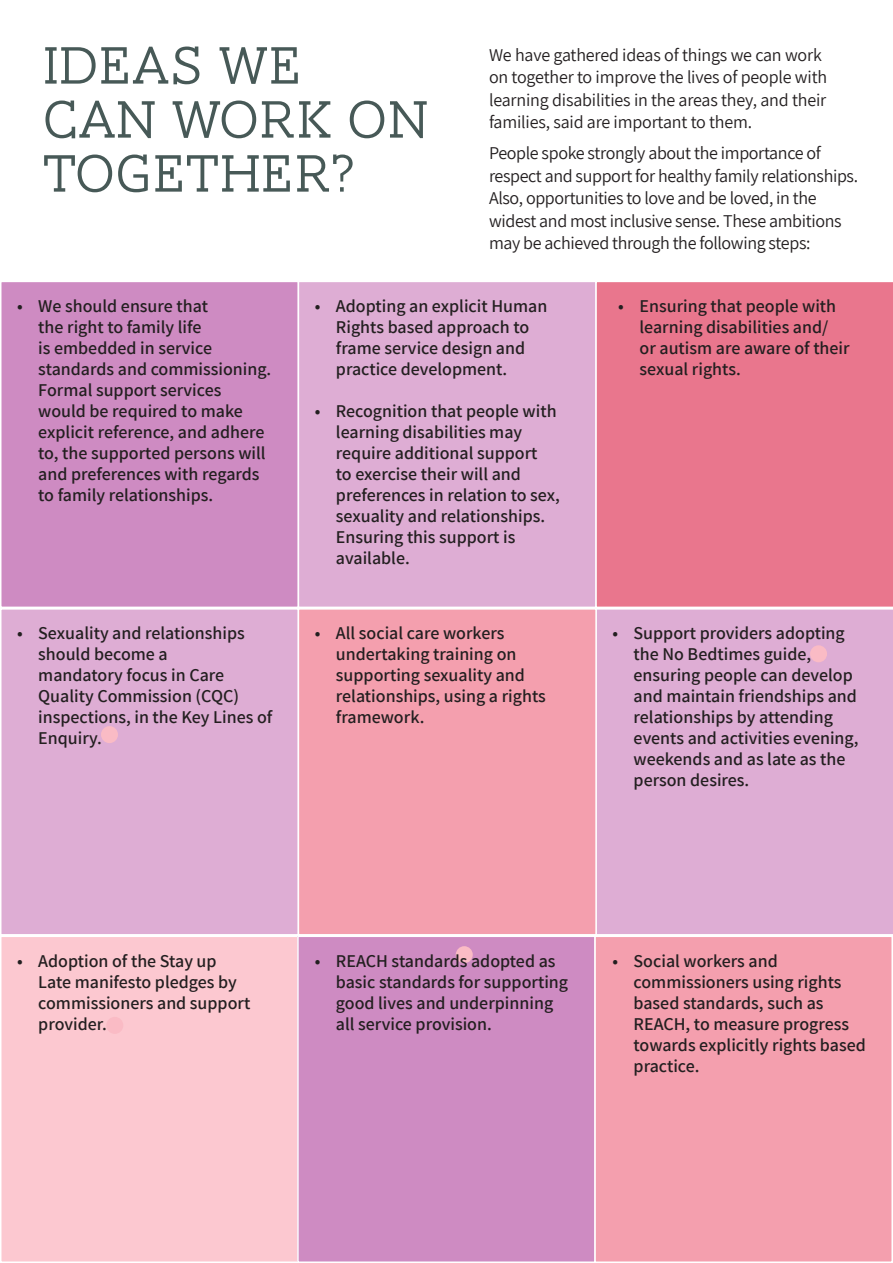
<style>
.page{position:relative;width:893px;height:1263px;background:#fff}
.page>*{position:absolute;margin:0;border:0;box-sizing:border-box;transform-origin:0 0}
.title_1{font:300 54px/54px "AW Conqueror Slab";color:#475957}
.box_bullets{font:600 18px/21px "Assistant";color:#231f20}
.text{font:18px/22.5px "Assistant";letter-spacing:-.02em;color:#231f20}
</style>
<div class="page">
<div style="left:597px;top:609px;width:296px;height:325px;background:#deadd4"></div>
<div style="left:810px;top:645px;width:17px;height:17px;background:#fabbc5;border-radius:50%"></div>
<div style="left:1px;top:281px;width:297px;height:326px;background:#ce8bc2"></div>
<div style="left:0;top:281px;width:299px;height:327px;border:2px solid #fff"></div>
<div style="left:298px;top:281px;width:299px;height:327px;background:#deadd4;border:2px solid #fff"></div>
<div style="left:595px;top:281px;width:298px;height:327px;background:#e9768d"></div>
<div style="left:1px;top:609px;width:297px;height:326px;background:#deadd4"></div>
<div style="left:0;top:608px;width:299px;height:327px;border:2px solid #fff"></div>
<div style="left:298px;top:608px;width:299px;height:327px;background:#f49fae;border:2px solid #fff"></div>
<div style="left:1px;top:936px;width:297px;height:326px;background:#fcc8d0"></div>
<div style="left:0;top:935px;width:299px;height:328px;border:2px solid #fff"></div>
<div style="left:298px;top:936px;width:297px;height:326px;background:#ce8bc2"></div>
<div style="left:297px;top:935px;width:299px;height:328px;border:2px solid #fff"></div>
<div style="left:595px;top:936px;width:297px;height:326px;background:#f49fae"></div>
<div style="left:594px;top:935px;width:299px;height:328px;border:2px solid #fff"></div>
<div style="left:101px;top:726px;width:17px;height:17px;background:#fabbc5;border-radius:50%"></div>
<div style="left:106px;top:1017px;width:17px;height:17px;background:#fabbc5;border-radius:50%"></div>
<div style="left:456px;top:946px;width:17px;height:17px;background:#fabbc5;border-radius:50%"></div>
<p class="title_1" style="left:43px;top:39px;width:388px">IDEAS WE<br>CAN WORK ON<br>TOGETHER?</p>
<p class="text" style="left:489px;top:43px;width:340px">We have gathered ideas of things we can work on together to improve the lives of people with learning disabilities in the areas they, and their families, said are important to them.</p>
<p class="text" style="left:489px;top:141px;width:371px">People spoke strongly about the importance of respect and support for healthy family relationships.<br>Also, opportunities to love and be loved, in the widest and most inclusive sense. These ambitions may be achieved through the following steps:</p>
<p class="box_bullets" style="left:38px;top:294px;width:235px;text-indent:-21px">• We should ensure that<br>the right to family life<br>is embedded in service standards and commissioning.<br>Formal support services would be required to make explicit reference, and adhere to, the supported persons will and preferences with regards to family relationships.</p>
<p class="box_bullets" style="left:639px;top:294px;width:212px;text-indent:-21px">• Ensuring that people with learning disabilities and/<br>or autism are aware of their sexual rights.</p>
<p class="box_bullets" style="left:336px;top:294px;width:213px;text-indent:-21px">• Adopting an explicit Human<br>Rights based approach to frame service design and practice development.</p>
<p class="box_bullets" style="left:336px;top:399px;width:226px;text-indent:-21px">• Recognition that people with learning disabilities may require additional support<br>to exercise their will and preferences in relation to sex, sexuality and relationships.<br>Ensuring this support is available.</p>
<p class="box_bullets" style="left:38px;top:622px;width:236px;text-indent:-21px">• Sexuality and relationships should become a<br>mandatory focus in Care<br>Quality Commission (CQC) inspections, in the Key Lines of<br>Enquiry.</p>
<p class="box_bullets" style="left:634px;top:622px;width:226px;text-indent:-21px">• Support providers adopting the No Bedtimes guide, ensuring people can develop and maintain friendships and relationships by attending events and activities evening, weekends and as late as the person desires.</p>
<p class="box_bullets" style="left:336px;top:622px;width:211px;text-indent:-21px">• All social care workers undertaking training on supporting sexuality and relationships, using a rights framework.</p>
<p class="box_bullets" style="left:38px;top:949px;width:214px;text-indent:-21px">• Adoption of the Stay up<br>Late manifesto pledges by commissioners and support provider.</p>
<p class="box_bullets" style="left:336px;top:949px;width:234px;text-indent:-21px">• REACH standards adopted as basic standards for supporting good lives and underpinning all service provision.</p>
<p class="box_bullets" style="left:634px;top:949px;width:234px;text-indent:-21px">• Social workers and commissioners using rights based standards, such as<br>REACH, to measure progress towards explicitly rights based practice.</p>
</div>
